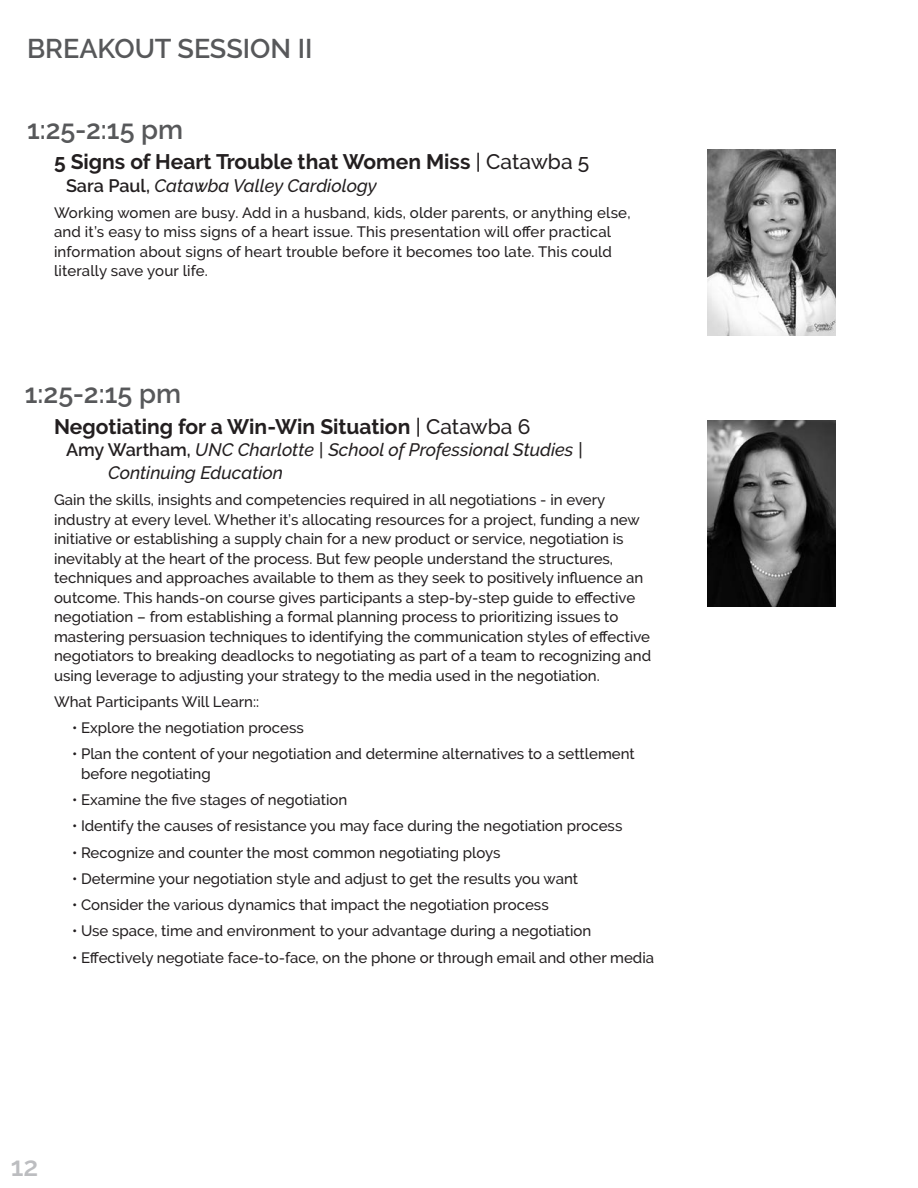
<style>
.page{position:relative;width:918px;height:1188px;background:#fff}
.page>*{position:absolute;margin:0;border:0;box-sizing:border-box;transform-origin:0 0}
.t1{font:600 27px "Raleway";color:#57585a}
.t2{font:600 27px "Raleway";color:#bcbdc0}
.t3{font:700 21px "Raleway";color:#231f20}
.t4{font:italic 500 18px/22.5px "Raleway";color:#231f20}
.t5{font:500 15px/19.5px "Raleway";color:#231f20}
.s1{font-weight:500}
.s2{font-weight:600;font-style:normal}
</style>
<div class="page">
<img style="left:708px;top:421px;width:128px;height:186px">
<img style="left:708px;top:149px;width:128px;height:187px">
<p class="t1" style="left:27px;top:33px;width:287px">BREAKOUT SESSION II</p>
<p class="t1" style="left:27px;top:114px;width:158px">1:25-2:15 pm</p>
<p class="t3" style="left:54px;top:150px;width:537px">5 Signs of Heart Trouble that Women Miss <span class="s1">| Catawba 5</span></p>
<p class="t4" style="left:66px;top:174px;width:312px"><span class="s2">Sara Paul,</span> Catawba Valley Cardiology</p>
<p class="t5" style="left:54px;top:203px;width:578px">Working women are busy. Add in a husband, kids, older parents, or anything else, and it’s easy to miss signs of a heart issue. This presentation will offer practical information about signs of heart trouble before it becomes too late. This could literally save your life.</p>
<p class="t1" style="left:25px;top:378px;width:158px">1:25-2:15 pm</p>
<p class="t3" style="left:54px;top:415px;width:478px">Negotiating for a Win-Win Situation <span class="s1">| Catawba 6</span></p>
<p class="t4" style="left:108px;top:439px;width:477px;text-indent:-42px"><span class="s2">Amy Wartham,</span> UNC Charlotte | School of Professional Studies |<br>Continuing Education</p>
<p class="t5" style="left:54px;top:490px;width:599px">Gain the skills, insights and competencies required in all negotiations - in every industry at every level. Whether it’s allocating resources for a project, funding a new initiative or establishing a supply chain for a new product or service, negotiation is inevitably at the heart of the process. But few people understand the structures, techniques and approaches available to them as they seek to positively influence an outcome. This hands-on course gives participants a step-by-step guide to effective negotiation – from establishing a formal planning process to prioritizing issues to mastering persuasion techniques to identifying the communication styles of effective negotiators to breaking deadlocks to negotiating as part of a team to recognizing and using leverage to adjusting your strategy to the media used in the negotiation.</p>
<p class="t5" style="left:54px;top:692px;width:207px">What Participants Will Learn::</p>
<p class="t5" style="left:72px;top:718px;width:233px">• Explore the negotiation process</p>
<p class="t5" style="left:81px;top:744px;width:555px;text-indent:-9px">• Plan the content of your negotiation and determine alternatives to a settlement before negotiating</p>
<p class="t5" style="left:72px;top:790px;width:277px">• Examine the five stages of negotiation</p>
<p class="t5" style="left:72px;top:816px;width:552px">• Identify the causes of resistance you may face during the negotiation process</p>
<p class="t5" style="left:72px;top:843px;width:430px">• Recognize and counter the most common negotiating ploys</p>
<p class="t5" style="left:72px;top:869px;width:508px">• Determine your negotiation style and adjust to get the results you want</p>
<p class="t5" style="left:72px;top:895px;width:478px">• Consider the various dynamics that impact the negotiation process</p>
<p class="t5" style="left:72px;top:921px;width:521px">• Use space, time and environment to your advantage during a negotiation</p>
<p class="t5" style="left:72px;top:948px;width:584px">• Effectively negotiate face-to-face, on the phone or through email and other media</p>
<p class="t2" style="left:11px;top:1151px;width:29px">12</p>
</div>
